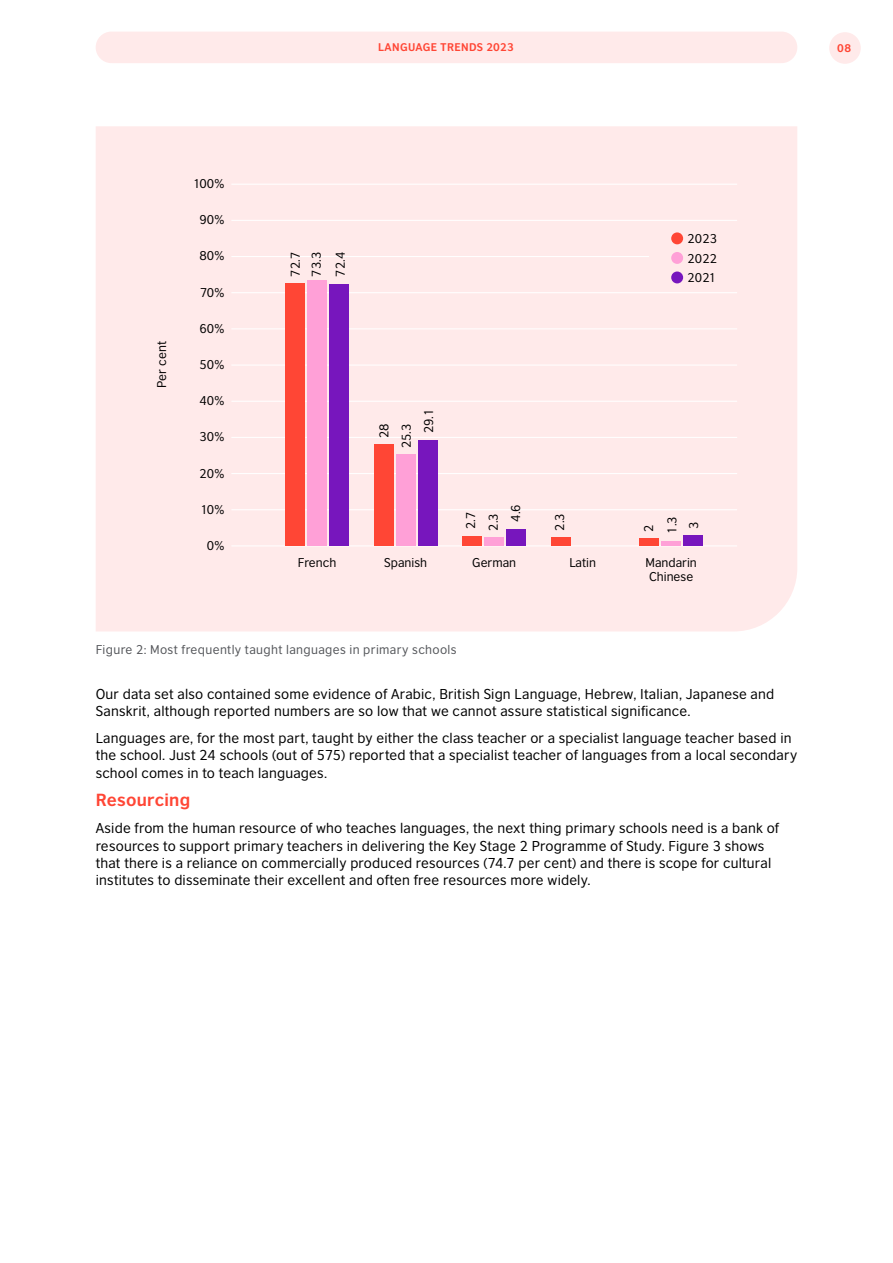
<style>
.page{position:relative;width:893px;height:1263px;background:#fff}
.page>*{position:absolute;margin:0;border:0;box-sizing:border-box;transform-origin:0 0}
.t1{font:700 16.5px "British Council Sans";letter-spacing:.015em;color:#ff4635}
.t2{font:13.5px/17.2px "British Council Sans";letter-spacing:.015em;color:#000}
.t3{font:12px/19.5px "British Council Sans";color:#000}
.t4{font:12px "British Council Sans";letter-spacing:.03em;color:#54565a}
.t5{font:700 10.5px "British Council Sans";letter-spacing:.03em;color:#ff4635}
</style>
<div class="page">
<div style="left:96px;top:32px;width:701px;height:31px;background:#ffeaea;border-radius:16px"></div>
<div style="left:829px;top:32px;width:32px;height:32px;background:#ffeaea;border-radius:50%"></div>
<div style="left:96px;top:126px;width:701px;height:505px;background:#ffeaea"></div>
<hr style="left:231px;top:545px;width:506px;height:1px;background:#fff">
<hr style="left:231px;top:509px;width:506px;height:1px;background:#fff">
<hr style="left:231px;top:473px;width:506px;height:1px;background:#fff">
<hr style="left:231px;top:437px;width:506px;height:1px;background:#fff">
<hr style="left:231px;top:401px;width:506px;height:1px;background:#fff">
<hr style="left:231px;top:364px;width:506px;height:2px;background:#fff">
<hr style="left:231px;top:328px;width:506px;height:1px;background:#fff">
<hr style="left:231px;top:292px;width:506px;height:1px;background:#fff">
<hr style="left:231px;top:256px;width:418px;height:1px;background:#fff">
<hr style="left:231px;top:220px;width:506px;height:1px;background:#fff">
<hr style="left:231px;top:184px;width:506px;height:1px;background:#fff">
<div style="left:671px;top:232px;width:12px;height:12px;background:#ff4635;border-radius:50%"></div>
<div style="left:671px;top:252px;width:12px;height:12px;background:#ffa0d7;border-radius:50%"></div>
<div style="left:671px;top:271px;width:12px;height:12px;background:#7716bd;border-radius:50%"></div>
<div style="left:683px;top:535px;width:20px;height:11px;background:#7716bd"></div>
<div style="left:661px;top:541px;width:20px;height:5px;background:#ffa0d7"></div>
<div style="left:639px;top:539px;width:20px;height:7px;background:#ff4635"></div>
<div style="left:551px;top:538px;width:19px;height:8px;background:#ff4635"></div>
<div style="left:506px;top:529px;width:20px;height:17px;background:#7716bd"></div>
<div style="left:484px;top:538px;width:20px;height:8px;background:#ffa0d7"></div>
<div style="left:462px;top:536px;width:20px;height:10px;background:#ff4635"></div>
<div style="left:418px;top:441px;width:20px;height:105px;background:#7716bd"></div>
<div style="left:396px;top:454px;width:20px;height:92px;background:#ffa0d7"></div>
<div style="left:374px;top:445px;width:19px;height:101px;background:#ff4635"></div>
<div style="left:329px;top:284px;width:20px;height:262px;background:#7716bd"></div>
<div style="left:307px;top:281px;width:20px;height:265px;background:#ffa0d7"></div>
<div style="left:285px;top:283px;width:20px;height:263px;background:#ff4635"></div>
<p class="t3" style="left:151px;top:388px;width:48px;rotate:-90deg">Per cent</p>
<p class="t3" style="left:193px;top:173px;width:33px">100%</p>
<p class="t3" style="left:200px;top:209px;width:26px">90%</p>
<p class="t3" style="left:200px;top:245px;width:26px">80%</p>
<p class="t3" style="left:200px;top:281px;width:26px">70%</p>
<p class="t3" style="left:200px;top:318px;width:26px">60%</p>
<p class="t3" style="left:200px;top:354px;width:26px">50%</p>
<p class="t3" style="left:200px;top:390px;width:26px">40%</p>
<p class="t3" style="left:200px;top:426px;width:26px">30%</p>
<p class="t3" style="left:200px;top:462px;width:26px">20%</p>
<p class="t3" style="left:201px;top:498px;width:25px">10%</p>
<p class="t3" style="left:207px;top:535px;width:19px">0%</p>
<p class="t5" style="left:378px;top:38px;width:137px">LANGUAGE TRENDS 2023</p>
<p class="t5" style="left:837px;top:39px;width:15px">08</p>
<p class="t3" style="left:284px;top:277px;width:26px;line-height:21.1px;rotate:-90deg">72.7<br>73.3</p>
<p class="t3" style="left:329px;top:277px;width:26px;rotate:-90deg">72.4</p>
<p class="t3" style="left:688px;top:228px;width:31px;text-align:justify">2023<br>2022<br>2021</p>
<p class="t3" style="left:373px;top:438px;width:16px;rotate:-90deg">28</p>
<p class="t3" style="left:396px;top:448px;width:26px;rotate:-90deg">25.3</p>
<p class="t3" style="left:418px;top:433px;width:26px;rotate:-90deg">29.1</p>
<p class="t3" style="left:460px;top:529px;width:19px;rotate:-90deg">2.7</p>
<p class="t3" style="left:482px;top:531px;width:19px;rotate:-90deg">2.3</p>
<p class="t3" style="left:505px;top:522px;width:19px;rotate:-90deg">4.6</p>
<p class="t3" style="left:549px;top:531px;width:19px;rotate:-90deg">2.3</p>
<p class="t3" style="left:683px;top:529px;width:9px;rotate:-90deg">3</p>
<p class="t3" style="left:636px;top:534px;width:19px;line-height:23.2px;rotate:-90deg">2<br>1.3</p>
<p class="t3" style="left:298px;top:552px;width:40px">French</p>
<p class="t3" style="left:384px;top:552px;width:44px">Spanish</p>
<p class="t3" style="left:472px;top:552px;width:45px">German</p>
<p class="t3" style="left:569px;top:552px;width:28px">Latin</p>
<p class="t3" style="left:645px;top:555px;width:53px;line-height:13.5px;text-align:center">Mandarin<br>Chinese</p>
<p class="t4" style="left:96px;top:640px;width:362px">Figure 2: Most frequently taught languages in primary schools</p>
<p class="t2" style="left:96px;top:684px;width:680px">Our data set also contained some evidence of Arabic, British Sign Language, Hebrew, Italian, Japanese and<br>Sanskrit, although reported numbers are so low that we cannot assure statistical significance.</p>
<p class="t2" style="left:96px;top:728px;width:703px">Languages are, for the most part, taught by either the class teacher or a specialist language teacher based in the school. Just 24 schools (out of 575) reported that a specialist teacher of languages from a local secondary school comes in to teach languages.</p>
<p class="t1" style="left:96px;top:786px;width:96px">Resourcing</p>
<p class="t2" style="left:96px;top:819px;width:685px">Aside from the human resource of who teaches languages, the next thing primary schools need is a bank of resources to support primary teachers in delivering the Key Stage 2 Programme of Study. Figure 3 shows that there is a reliance on commercially produced resources (74.7 per cent) and there is scope for cultural institutes to disseminate their excellent and often free resources more widely.</p>
</div>
